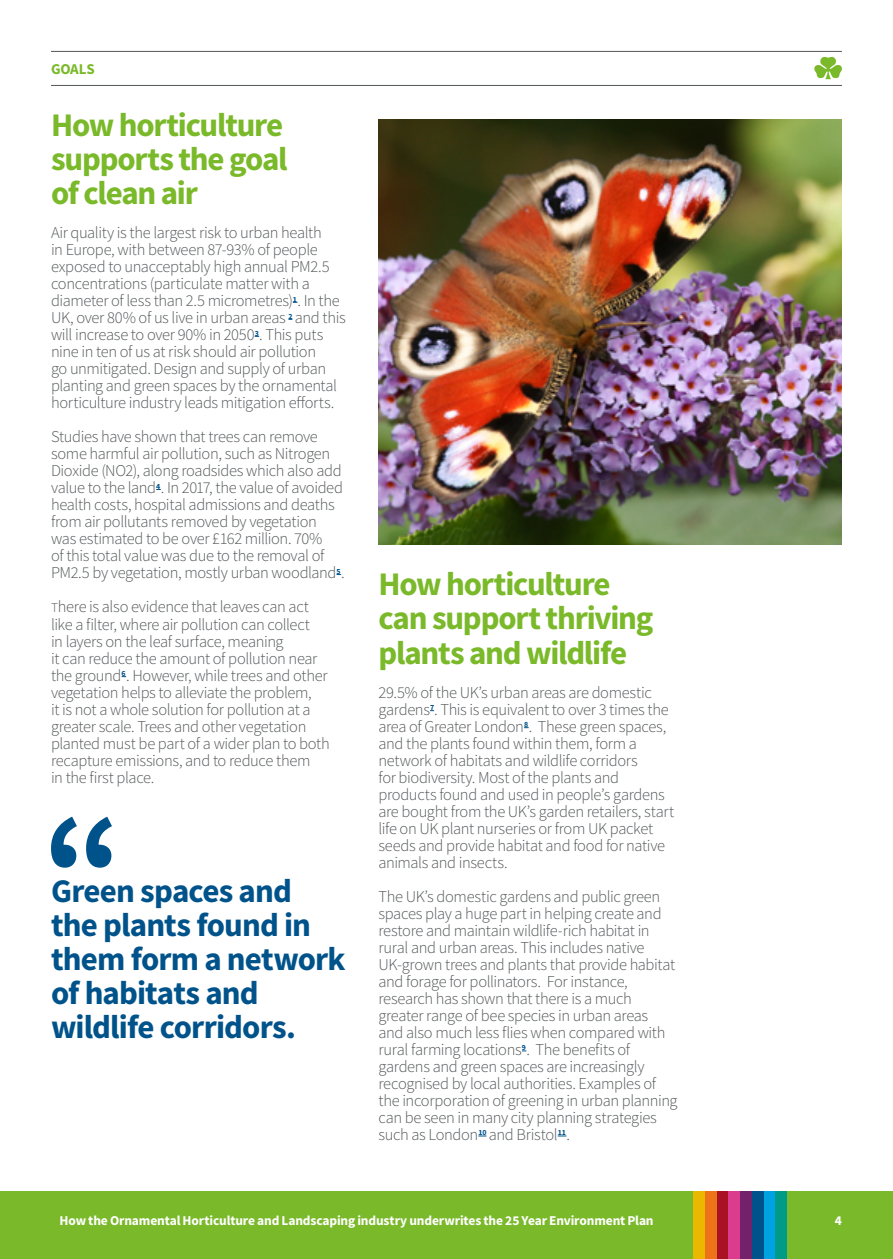
<style>
.page{position:relative;width:893px;height:1259px;background:#fff}
.page>*{position:absolute;margin:0;border:0;box-sizing:border-box;transform-origin:0 0}
.t1{font:33px/34px "Source Sans Variable";letter-spacing:-.035em;color:#7ab929}
.t2{font:33px/34px "Source Sans Variable";letter-spacing:-.025em;color:#00538a}
.t3{font:16.5px/17px "Source Sans Variable";letter-spacing:-.025em;color:#535658}
.t4{font:15px "Source Sans Variable";letter-spacing:-.01em;color:#7ab929}
.t5{font:13.5px "Source Sans Variable";letter-spacing:-.01em;color:#fff}
.s1{font-size:13.5px}
</style>
<div class="page">
<div style="left:0;top:1191px;width:893px;height:68px;background:#7ab929"></div>
<div style="left:693px;top:1191px;width:12px;height:68px;background:#ebb800"></div>
<div style="left:705px;top:1191px;width:12px;height:68px;background:#ee7219"></div>
<div style="left:717px;top:1191px;width:11px;height:68px;background:#aa1124"></div>
<div style="left:728px;top:1191px;width:12px;height:68px;background:#db3c8e"></div>
<div style="left:740px;top:1191px;width:12px;height:68px;background:#72216a"></div>
<div style="left:752px;top:1191px;width:12px;height:68px;background:#00538a"></div>
<div style="left:764px;top:1191px;width:11px;height:68px;background:#00a3e2"></div>
<div style="left:775px;top:1191px;width:12px;height:68px;background:#009b87"></div>
<hr style="left:51px;top:85px;width:791px;height:1px;background:#535658">
<hr style="left:51px;top:51px;width:791px;height:1px;background:#535658">
<svg style="left:814px;top:57px;width:28px;height:22px"></svg>
<img style="left:378px;top:119px;width:464px;height:425px">
<svg style="left:51px;top:816px;width:61px;height:51px"></svg>
<p class="t4" style="left:51px;top:60px;width:45px">GOALS</p>
<p class="t1" style="left:51px;top:108px;width:238px">How horticulture supports the goal of clean air</p>
<p class="t3" style="left:51px;top:224px;width:296px">Air quality is the largest risk to urban health<br>in Europe, with between 87-93% of people exposed to unacceptably high annual PM2.5 concentrations (particulate matter with a diameter of less than 2.5 micrometres)<sup>1</sup>. In the UK, over 80% of us live in urban areas <sup>2</sup> and this will increase to over 90% in 2050<sup>3</sup>. This puts nine in ten of us at risk should air pollution<br>go unmitigated. Design and supply of urban planting and green spaces by the ornamental horticulture industry leads mitigation efforts.</p>
<p class="t3" style="left:51px;top:428px;width:295px">Studies have shown that trees can remove some harmful air pollution, such as Nitrogen Dioxide (NO2), along roadsides which also add value to the land<sup>4</sup>. In 2017, the value of avoided health costs, hospital admissions and deaths from air pollutants removed by vegetation was estimated to be over £162 million. 70%<br>of this total value was due to the removal of PM2.5 by vegetation, mostly urban woodland<sup>5</sup>.</p>
<p class="t3" style="left:51px;top:598px;width:280px"><span class="s1">T</span>here is also evidence that leaves can act like a filter, where air pollution can collect<br>in layers on the leaf surface, meaning<br>it can reduce the amount of pollution near the ground<sup>6</sup>. However, while trees and other vegetation helps to alleviate the problem,<br>it is not a whole solution for pollution at a greater scale. Trees and other vegetation planted must be part of a wider plan to both recapture emissions, and to reduce them<br>in the first place.</p>
<p class="t2" style="left:51px;top:874px;width:296px">Green spaces and the plants found in them form a network of habitats and wildlife corridors.</p>
<p class="t1" style="left:378px;top:568px;width:276px">How horticulture can support thriving plants and wildlife</p>
<p class="t3" style="left:378px;top:684px;width:297px">29.5% of the UK’s urban areas are domestic gardens<sup>7</sup>. This is equivalent to over 3 times the area of Greater London<sup>8</sup>. These green spaces, and the plants found within them, form a network of habitats and wildlife corridors<br>for biodiversity. Most of the plants and products found and used in people’s gardens are bought from the UK’s garden retailers, start life on UK plant nurseries or from UK packet seeds and provide habitat and food for native animals and insects.</p>
<p class="t3" style="left:378px;top:888px;width:301px">The UK’s domestic gardens and public green spaces play a huge part in helping create and restore and maintain wildlife-rich habitat in rural and urban areas. This includes native UK-grown trees and plants that provide habitat and forage for pollinators. For instance, research has shown that there is a much greater range of bee species in urban areas<br>and also much less flies when compared with rural farming locations<sup>9</sup>. The benefits of gardens and green spaces are increasingly recognised by local authorities. Examples of the incorporation of greening in urban planning can be seen in many city planning strategies such as London<sup>10</sup> and Bristol<sup>11</sup>.</p>
<p class="t5" style="left:60px;top:1212px;width:596px">How the Ornamental Horticulture and Landscaping industry underwrites the 25 Year Environment Plan</p>
<p class="t5" style="left:835px;top:1212px;width:9px">4</p>
</div>
